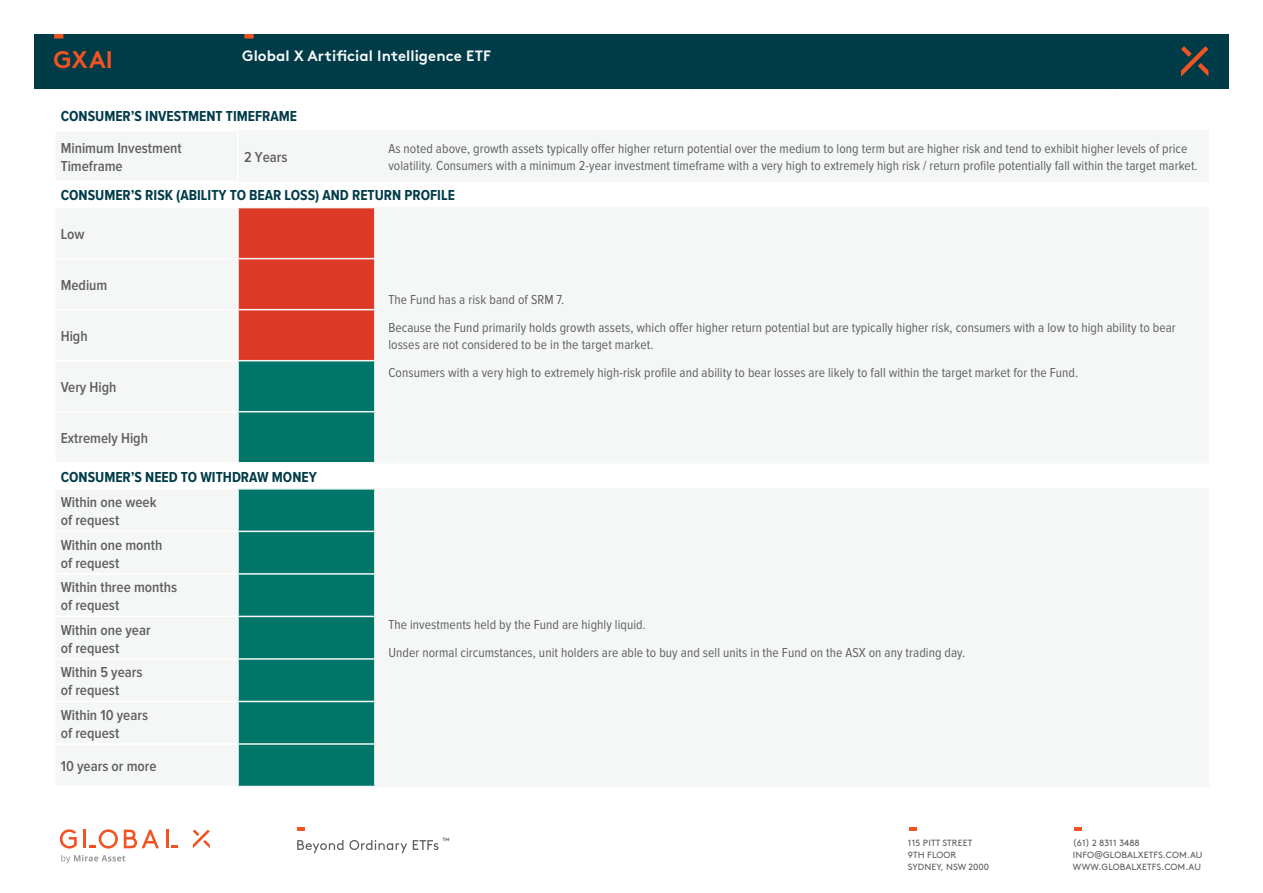
<style>
.page{position:relative;width:1263px;height:893px;background:#fff}
.page>*{position:absolute;margin:0;border:0;box-sizing:border-box;transform-origin:0 0}
.t1{font:700 24px "Brown";color:#f15422}
.t2{font:600 15px/18px "Proxima Nova Cond";color:#606060}
.t3{font:700 15px "Proxima Nova Cond";color:#003b48}
.t4{font:700 15px "Brown";letter-spacing:.005em;color:#f5f7f7}
.t5{font:13.5px/28.5px "Proxima Nova Cond";letter-spacing:.005em;color:#606060}
.t6{font:9px/12px "Brown";letter-spacing:.01em;color:#606060}
</style>
<div class="page">
<div style="left:34px;top:34px;width:1195px;height:55px;background:#003b48"></div>
<svg style="left:1181px;top:46px;width:28px;height:31px"></svg>
<div style="left:244px;top:34px;width:10px;height:5px;background:#f15422"></div>
<div style="left:54px;top:34px;width:9px;height:5px;background:#f15422"></div>
<svg style="left:297px;top:840px;width:46px;height:13px"></svg>
<svg style="left:349px;top:840px;width:58px;height:13px"></svg>
<svg style="left:413px;top:840px;width:26px;height:10px"></svg>
<svg style="left:297px;top:827px;width:8px;height:3px"></svg>
<svg style="left:1074px;top:827px;width:7px;height:3px"></svg>
<svg style="left:909px;top:827px;width:7px;height:3px"></svg>
<svg style="left:124px;top:830px;width:35px;height:18px"></svg>
<svg style="left:193px;top:829px;width:17px;height:19px"></svg>
<hr style="left:166px;top:830px;width:3px;height:18px;background:#f15422">
<svg style="left:171px;top:846px;width:7px;height:2px"></svg>
<svg style="left:60px;top:829px;width:17px;height:19px"></svg>
<svg style="left:84px;top:829px;width:34px;height:19px"></svg>
<svg style="left:61px;top:855px;width:64px;height:8px"></svg>
<div style="left:238px;top:130px;width:137px;height:51px;background:#f5f7f7"></div>
<div style="left:239px;top:208px;width:135px;height:152px;background:#dd3927"></div>
<svg style="left:239px;top:361px;width:135px;height:425px;background:#117f72"></svg>
<hr style="left:375px;top:130px;width:834px;height:1px;background:#f5f7f7">
<hr style="left:374px;top:131px;width:2px;height:50px;background:#f5f7f7">
<hr style="left:239px;top:181px;width:136px;height:1px;background:#f5f7f7">
<hr style="left:375px;top:181px;width:834px;height:1px;background:#f5f7f7">
<hr style="left:239px;top:207px;width:136px;height:1px;background:#f5f7f7">
<hr style="left:375px;top:207px;width:834px;height:1px;background:#f5f7f7">
<hr style="left:374px;top:208px;width:2px;height:50px;background:#f5f7f7">
<hr style="left:239px;top:258px;width:137px;height:1px;background:#f5f7f7">
<hr style="left:374px;top:259px;width:2px;height:50px;background:#f5f7f7">
<hr style="left:239px;top:309px;width:137px;height:1px;background:#f5f7f7">
<hr style="left:374px;top:310px;width:2px;height:50px;background:#f5f7f7">
<hr style="left:239px;top:360px;width:137px;height:1px;background:#f5f7f7">
<hr style="left:374px;top:361px;width:2px;height:50px;background:#f5f7f7">
<hr style="left:239px;top:411px;width:137px;height:1px;background:#f5f7f7">
<hr style="left:374px;top:412px;width:2px;height:50px;background:#f5f7f7">
<hr style="left:239px;top:462px;width:136px;height:1px;background:#f5f7f7">
<hr style="left:375px;top:462px;width:834px;height:1px;background:#f5f7f7">
<hr style="left:239px;top:488px;width:136px;height:2px;background:#f5f7f7">
<hr style="left:375px;top:488px;width:834px;height:2px;background:#f5f7f7">
<hr style="left:374px;top:490px;width:2px;height:41px;background:#f5f7f7">
<hr style="left:239px;top:531px;width:137px;height:1px;background:#f5f7f7">
<hr style="left:374px;top:532px;width:2px;height:41px;background:#f5f7f7">
<hr style="left:239px;top:573px;width:137px;height:2px;background:#f5f7f7">
<hr style="left:374px;top:575px;width:2px;height:41px;background:#f5f7f7">
<hr style="left:239px;top:616px;width:137px;height:1px;background:#f5f7f7">
<hr style="left:374px;top:617px;width:2px;height:41px;background:#f5f7f7">
<hr style="left:239px;top:658px;width:137px;height:2px;background:#f5f7f7">
<hr style="left:374px;top:660px;width:2px;height:41px;background:#f5f7f7">
<hr style="left:239px;top:701px;width:137px;height:1px;background:#f5f7f7">
<hr style="left:374px;top:702px;width:2px;height:41px;background:#f5f7f7">
<hr style="left:239px;top:743px;width:137px;height:2px;background:#f5f7f7">
<hr style="left:374px;top:745px;width:2px;height:41px;background:#f5f7f7">
<hr style="left:239px;top:786px;width:136px;height:1px;background:#f5f7f7">
<hr style="left:375px;top:786px;width:835px;height:1px;background:#f5f7f7">
<hr style="left:54px;top:130px;width:185px;height:1px;background:#fff">
<hr style="left:237px;top:131px;width:2px;height:50px;background:#fff">
<h1 class="t1" style="left:54px;top:40px;width:61px">GXAI</h1>
<p class="t4" style="left:242px;top:44px;width:250px">Global X Artificial Intelligence ETF</p>
<p class="t3" style="left:61px;top:108px;width:238px">CONSUMER’S INVESTMENT TIMEFRAME</p>
<p class="t2" style="left:61px;top:140px;width:122px">Minimum Investment<br>Timeframe</p>
<p class="t2" style="left:244px;top:149px;width:45px">2 Years</p>
<p class="t5" style="left:388px;top:141px;width:811px;line-height:16.5px">As noted above, growth assets typically offer higher return potential over the medium to long term but are higher risk and tend to exhibit higher levels of price volatility. Consumers with a minimum 2-year investment timeframe with a very high to extremely high risk / return profile potentially fall within the target market.</p>
<p class="t3" style="left:61px;top:187px;width:396px">CONSUMER’S RISK (ABILITY TO BEAR LOSS) AND RETURN PROFILE</p>
<p class="t2" style="left:61px;top:226px;width:25px">Low</p>
<p class="t2" style="left:61px;top:277px;width:48px">Medium</p>
<p class="t2" style="left:61px;top:328px;width:28px">High</p>
<p class="t2" style="left:61px;top:379px;width:57px">Very High</p>
<p class="t2" style="left:61px;top:430px;width:89px">Extremely High</p>
<p class="t3" style="left:61px;top:468px;width:258px">CONSUMER’S NEED TO WITHDRAW MONEY</p>
<p class="t2" style="left:61px;top:494px;width:97px">Within one week of request</p>
<p class="t2" style="left:61px;top:536px;width:103px">Within one month of request</p>
<p class="t2" style="left:61px;top:579px;width:118px">Within three months of request</p>
<p class="t2" style="left:61px;top:621px;width:91px">Within one year of request</p>
<p class="t2" style="left:61px;top:664px;width:83px">Within 5 years of request</p>
<p class="t2" style="left:61px;top:706px;width:89px">Within 10 years of request</p>
<p class="t2" style="left:61px;top:758px;width:97px">10 years or more</p>
<p class="t5" style="left:388px;top:285px;width:789px">The Fund has a risk band of SRM 7.<br>Because the Fund primarily holds growth assets, which offer higher return potential but are typically higher risk, consumers with a low to high ability to bear</p>
<p class="t5" style="left:388px;top:330px;width:691px">losses are not considered to be in the target market.<br>Consumers with a very high to extremely high-risk profile and ability to bear losses are likely to fall within the target market for the Fund.</p>
<p class="t5" style="left:388px;top:610px;width:578px">The investments held by the Fund are highly liquid.<br>Under normal circumstances, unit holders are able to buy and sell units in the Fund on the ASX on any trading day.</p>
<p class="t6" style="left:442px;top:834px;width:9px">™</p>
<p class="t6" style="left:908px;top:836px;width:83px">115 PITT STREET<br>9TH FLOOR<br>SYDNEY, NSW 2000</p>
<p class="t6" style="left:1073px;top:836px;width:131px">(61) 2 8311 3488<br>INFO@GLOBALXETFS.COM.AU<br>WWW.GLOBALXETFS.COM.AU</p>
</div>
